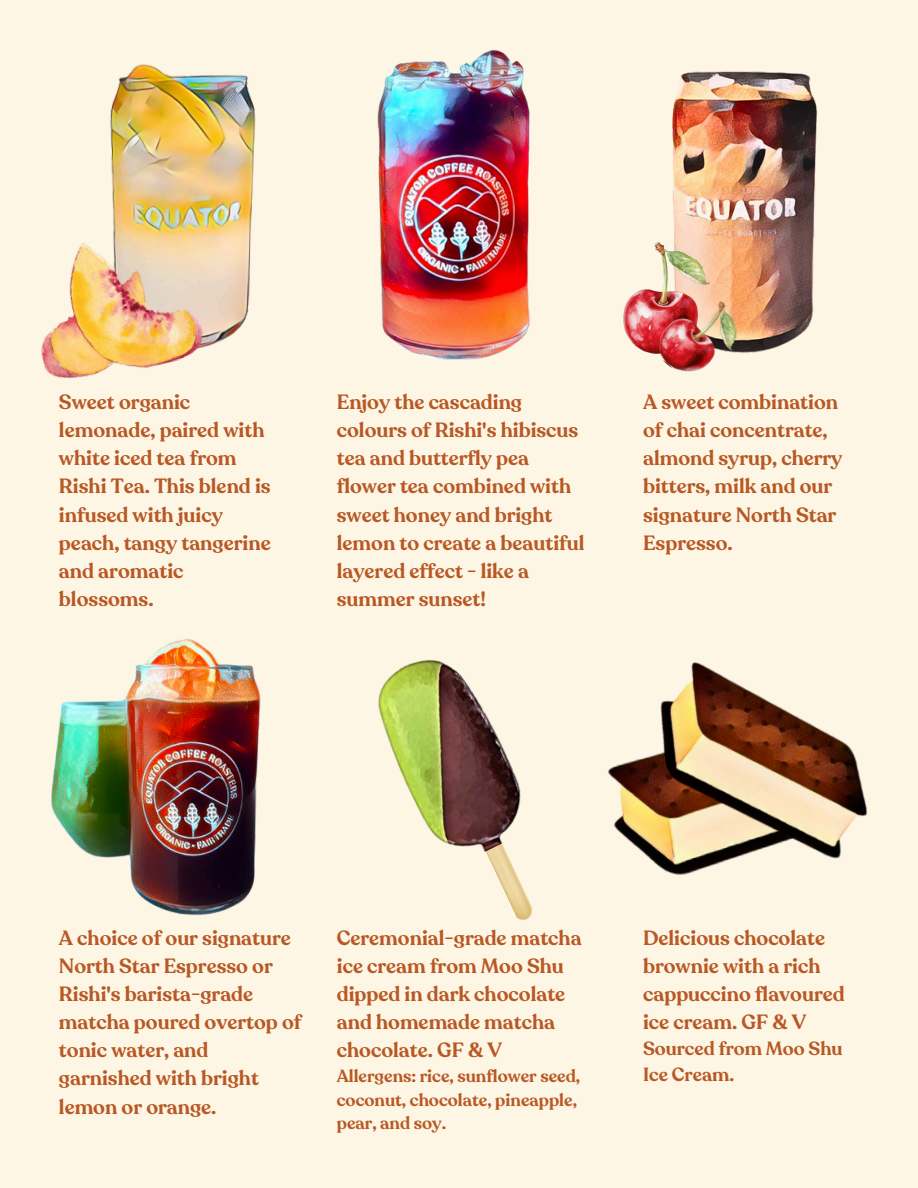
<style>
.page{position:relative;width:918px;height:1188px;background:#fef6e5}
.page>*{position:absolute;margin:0;border:0;box-sizing:border-box;transform-origin:0 0}
.t1{font:600 20.4px/28.2px "Recoleta";color:#b85925}
.t2{font:600 18.9px/25.8px "Recoleta";color:#b85925}
.t3{font:600 17.4px/23.7px "Recoleta";color:#b85925}
</style>
<div class="page">
<img style="left:377px;top:49px;width:153px;height:311px">
<img style="left:110px;top:64px;width:146px;height:283px">
<img style="left:41px;top:221px;width:166px;height:158px">
<img style="left:51px;top:639px;width:210px;height:276px">
<img style="left:656px;top:71px;width:162px;height:282px">
<img style="left:623px;top:243px;width:86px;height:110px">
<img style="left:648px;top:285px;width:104px;height:87px">
<img style="left:608px;top:662px;width:260px;height:214px">
<img style="left:500px;top:882px;width:33px;height:39px">
<img style="left:378px;top:659px;width:143px;height:223px">
<p class="t1" style="left:59px;top:388px;width:213px">Sweet organic lemonade, paired with white iced tea from<br>Rishi Tea. This blend is infused with juicy peach, tangy tangerine and aromatic blossoms.</p>
<p class="t1" style="left:337px;top:388px;width:249px">Enjoy the cascading colours of Rishi's hibiscus tea and butterfly pea flower tea combined with sweet honey and bright lemon to create a beautiful layered effect - like a summer sunset!</p>
<p class="t1" style="left:643px;top:388px;width:201px">A sweet combination of chai concentrate, almond syrup, cherry bitters, milk and our signature North Star<br>Espresso.</p>
<p class="t1" style="left:59px;top:924px;width:244px">A choice of our signature<br>North Star Espresso or<br>Rishi's barista-grade matcha poured overtop of tonic water, and garnished with bright lemon or orange.</p>
<h1 class="t1" style="left:337px;top:924px;width:246px">Ceremonial-grade matcha ice cream from Moo Shu dipped in dark chocolate and homemade matcha chocolate. GF &amp; V</h1>
<h1 class="t3" style="left:337px;top:1065px;width:245px">Allergens: rice, sunflower seed, coconut, chocolate, pineapple, pear, and soy.</h1>
<h1 class="t1" style="left:643px;top:924px;width:203px">Delicious chocolate brownie with a rich cappuccino flavoured ice cream. GF &amp; V</h1>
<h1 class="t2" style="left:643px;top:1036px;width:201px">Sourced from Moo Shu<br>Ice Cream.</h1>
</div>
